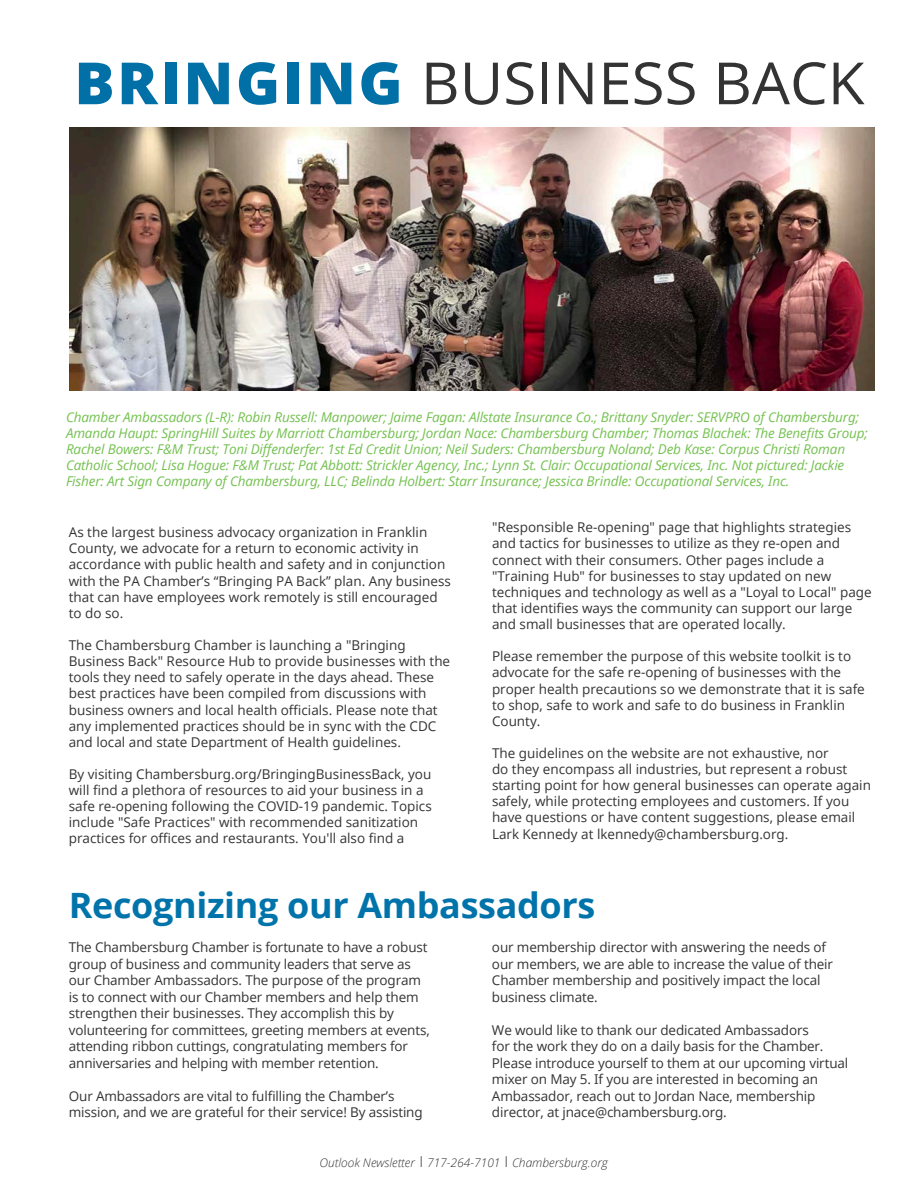
<style>
.page{position:relative;width:918px;height:1188px;background:#fff}
.page>*{position:absolute;margin:0;border:0;box-sizing:border-box;transform-origin:0 0}
.t1{font:58.2px "Open Sans";color:#323332}
.t2{font:700 34.95px "Open Sans";letter-spacing:-.01em;color:#0074aa}
.t3{font:13.5px/16px "Open Sans";color:#323332}
.t4{font:italic 13.5px/16px "Open Sans";letter-spacing:-.01em;color:#74c150}
.t5{font:italic 300 12px "Open Sans";color:#323332}
.s1{font-weight:800;color:#0070a7}
.s2{font-style:normal;font-size:15px}
</style>
<div class="page">
<img style="left:69px;top:127px;width:805px;height:264px">
<p class="t1" style="left:74px;top:43px;width:792px"><span class="s1">BRINGING</span> BUSINESS BACK</p>
<p class="t4" style="left:66px;top:408px;width:804px">Chamber Ambassadors (L-R): Robin Russell: Manpower; Jaime Fagan: Allstate Insurance Co.; Brittany Snyder: SERVPRO of Chambersburg; Amanda Haupt: SpringHill Suites by Marriott Chambersburg; Jordan Nace: Chambersburg Chamber; Thomas Blachek: The Benefits Group; Rachel Bowers: F&amp;M Trust; Toni Diffenderfer: 1st Ed Credit Union; Neil Suders: Chambersburg Noland; Deb Kase: Corpus Christi Roman Catholic School; Lisa Hogue: F&amp;M Trust; Pat Abbott: Strickler Agency, Inc.; Lynn St. Clair: Occupational Services, Inc. Not pictured: Jackie Fisher: Art Sign Company of Chambersburg, LLC; Belinda Holbert: Starr Insurance; Jessica Brindle: Occupational Services, Inc.</p>
<p class="t3" style="left:69px;top:524px;width:384px">As the largest business advocacy organization in Franklin County, we advocate for a return to economic activity in accordance with public health and safety and in conjunction with the PA Chamber’s “Bringing PA Back” plan. Any business that can have employees work remotely is still encouraged to do so.</p>
<p class="t3" style="left:69px;top:637px;width:383px">The Chambersburg Chamber is launching a "Bringing Business Back" Resource Hub to provide businesses with the tools they need to safely operate in the days ahead. These best practices have been compiled from discussions with business owners and local health officials. Please note that any implemented practices should be in sync with the CDC and local and state Department of Health guidelines.</p>
<p class="t3" style="left:69px;top:766px;width:364px">By visiting Chambersburg.org/BringingBusinessBack, you will find a plethora of resources to aid your business in a safe re-opening following the COVID-19 pandemic. Topics include "Safe Practices" with recommended sanitization practices for offices and restaurants. You'll also find a</p>
<p class="t3" style="left:492px;top:519px;width:381px">"Responsible Re-opening" page that highlights strategies and tactics for businesses to utilize as they re-open and connect with their consumers. Other pages include a "Training Hub" for businesses to stay updated on new techniques and technology as well as a "Loyal to Local" page that identifies ways the community can support our large and small businesses that are operated locally.</p>
<p class="t3" style="left:492px;top:648px;width:374px">Please remember the purpose of this website toolkit is to advocate for the safe re-opening of businesses with the proper health precautions so we demonstrate that it is safe to shop, safe to work and safe to do business in Franklin County.</p>
<p class="t3" style="left:492px;top:745px;width:381px">The guidelines on the website are not exhaustive, nor<br>do they encompass all industries, but represent a robust starting point for how general businesses can operate again safely, while protecting employees and customers. If you have questions or have content suggestions, please email Lark Kennedy at lkennedy@chambersburg.org.</p>
<p class="t2" style="left:69px;top:881px;width:528px">Recognizing our Ambassadors</p>
<p class="t3" style="left:69px;top:939px;width:362px;line-height:16.5px">The Chambersburg Chamber is fortunate to have a robust group of business and community leaders that serve as our Chamber Ambassadors. The purpose of the program is to connect with our Chamber members and help them strengthen their businesses. They accomplish this by volunteering for committees, greeting members at events, attending ribbon cuttings, congratulating members for anniversaries and helping with member retention.</p>
<p class="t3" style="left:69px;top:1087px;width:355px;line-height:16.5px">Our Ambassadors are vital to fulfilling the Chamber’s mission, and we are grateful for their service! By assisting</p>
<p class="t3" style="left:492px;top:939px;width:343px;line-height:16.5px">our membership director with answering the needs of our members, we are able to increase the value of their Chamber membership and positively impact the local business climate.</p>
<p class="t3" style="left:492px;top:1021px;width:358px;line-height:16.5px">We would like to thank our dedicated Ambassadors<br>for the work they do on a daily basis for the Chamber.<br>Please introduce yourself to them at our upcoming virtual mixer on May 5. If you are interested in becoming an Ambassador, reach out to Jordan Nace, membership director, at jnace@chambersburg.org.</p>
<p class="t5" style="left:319px;top:1154px;width:290px">Outlook Newsletter <span class="s2">I</span> 717-264-7101 <span class="s2">I</span> Chambersburg.org</p>
</div>
